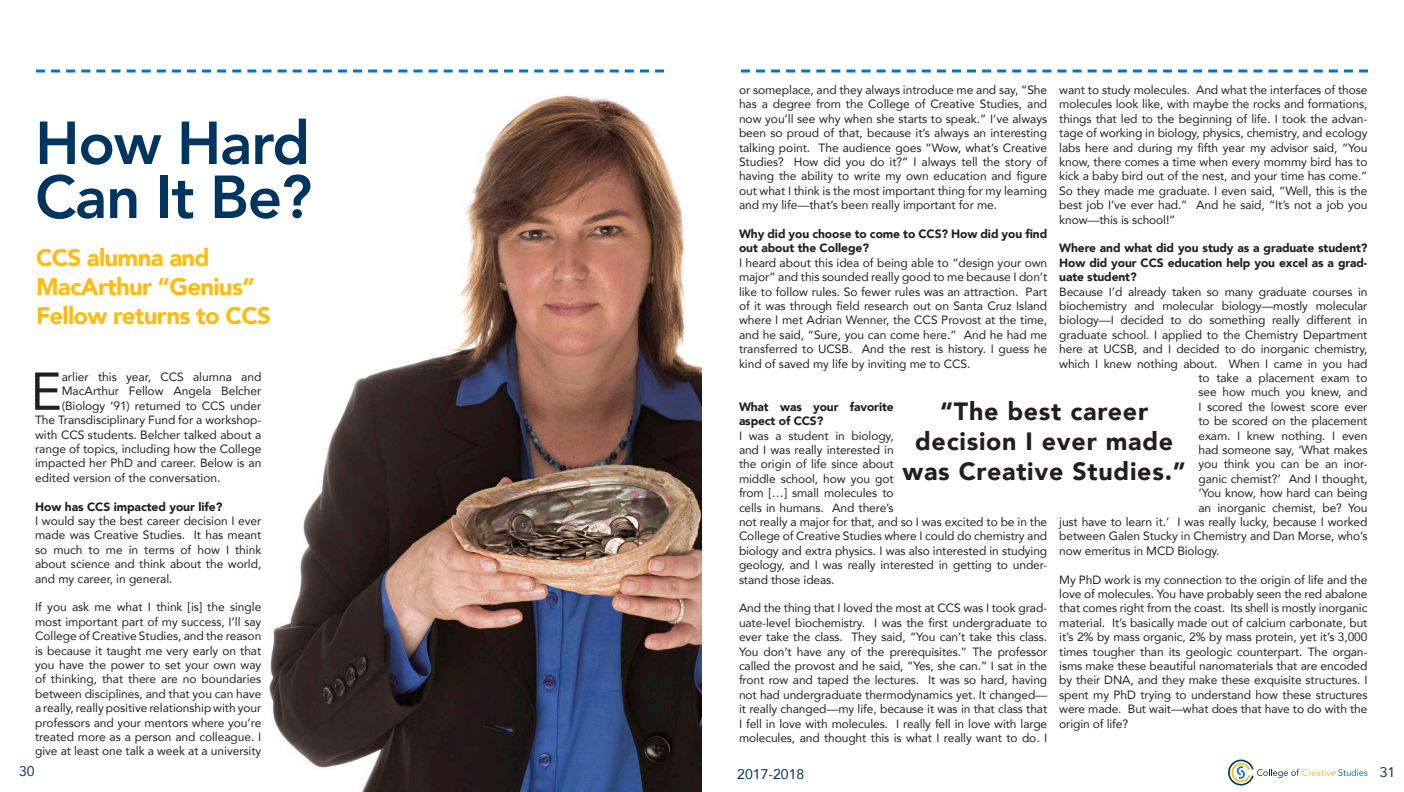
<style>
.page{position:relative;width:1404px;height:792px;background:#fff}
.page>*{position:absolute;margin:0;border:0;box-sizing:border-box;transform-origin:0 0}
.t1{font:800 60px/54px "Avenir";letter-spacing:-.02em;color:#003560}
.t2{font:52.7px "Avenir";color:#231f20}
.t3{font:900 25px/30px "Avenir";letter-spacing:.03em;color:#231f20;text-align:center}
.t4{font:900 24px/28.8px "Avenir";letter-spacing:-.03em;color:#fdbc12}
.t5{font:14px "Avenir";color:#003560}
.t6{font:12px/14.4px "Avenir";letter-spacing:-.01em;color:#231f20;text-align:justify}
.t7{font:900 12px/14.4px "Avenir";letter-spacing:-.01em;color:#231f20}
</style>
<div class="page">
<svg style="left:741px;top:70px;width:627px;height:2px"></svg>
<svg style="left:36px;top:70px;width:628px;height:2px"></svg>
<svg style="left:1228px;top:760px;width:139px;height:26px"></svg>
<img style="left:269px;top:94px;width:433px;height:698px">
<h1 class="t1" style="left:35px;top:116px;width:278px">How Hard<br>Can It Be?</h1>
<h3 class="t4" style="left:36px;top:243px;width:236px">CCS alumna and<br>MacArthur “Genius”<br>Fellow returns to CCS</h3>
<h2 class="t2" style="left:31px;top:349px;width:33px">E</h2>
<p class="t6" style="left:62px;top:369px;width:201px">arlier this year, CCS alumna and</p>
<p class="t6" style="left:62px;top:384px;width:201px">MacArthur Fellow Angela Belcher</p>
<p class="t6" style="left:62px;top:398px;width:201px">(Biology ‘91) returned to CCS under</p>
<p class="t6" style="left:35px;top:412px;width:228px">The Transdisciplinary Fund for a workshop-</p>
<p class="t6" style="left:35px;top:427px;width:228px">with CCS students. Belcher talked about a</p>
<p class="t6" style="left:35px;top:441px;width:228px">range of topics, including how the College</p>
<p class="t6" style="left:35px;top:456px;width:228px">impacted her PhD and career. Below is an</p>
<p class="t6" style="left:35px;top:470px;width:187px">edited version of the conversation.</p>
<p class="t7" style="left:35px;top:499px;width:189px">How has CCS impacted your life?</p>
<p class="t6" style="left:35px;top:513px;width:228px">I would say the best career decision I ever made was Creative Studies. It has meant so much to me in terms of how I think about science and think about the world, and my career, in general.</p>
<p class="t6" style="left:35px;top:600px;width:228px">If you ask me what I think [is] the single most important part of my success, I’ll say College of Creative Studies, and the reason is because it taught me very early on that you have the power to set your own way of thinking, that there are no boundaries between disciplines, and that you can have a really, really positive relationship with your professors and your mentors where you’re treated more as a person and colleague. I give at least one talk a week at a university</p>
<p class="t6" style="left:1059px;top:82px;width:310px">want to study molecules. And what the interfaces of those molecules look like, with maybe the rocks and formations, things that led to the beginning of life. I took the advan&shy;tage of working in biology, physics, chemistry, and ecology labs here and during my fifth year my advisor said, “You know, there comes a time when every mommy bird has to kick a baby bird out of the nest, and your time has come.” So they made me graduate. I even said, “Well, this is the best job I’ve ever had.” And he said, “It’s not a job you know—this is school!”</p>
<p class="t7" style="left:1059px;top:241px;width:310px;text-align:justify">Where and what did you study as a graduate student?<br>How did your CCS education help you excel as a grad&shy;uate student?</p>
<p class="t6" style="left:1059px;top:284px;width:310px">Because I’d already taken so many graduate courses in</p>
<p class="t6" style="left:1059px;top:298px;width:310px">biochemistry and molecular biology—mostly molecular</p>
<p class="t6" style="left:1059px;top:313px;width:310px">biology—I decided to do something really different in</p>
<p class="t6" style="left:1059px;top:327px;width:310px">graduate school. I applied to the Chemistry Department</p>
<p class="t6" style="left:1059px;top:342px;width:310px">here at UCSB, and I decided to do inorganic chemistry,</p>
<p class="t6" style="left:1059px;top:356px;width:310px">which I knew nothing about. When I came in you had</p>
<p class="t6" style="left:1199px;top:370px;width:171px">to take a placement exam to</p>
<p class="t6" style="left:1199px;top:385px;width:171px">see how much you knew, and</p>
<p class="t6" style="left:1199px;top:399px;width:171px">I scored the lowest score ever</p>
<p class="t6" style="left:1199px;top:414px;width:171px">to be scored on the placement</p>
<p class="t6" style="left:1199px;top:428px;width:171px">exam. I knew nothing. I even</p>
<p class="t6" style="left:1199px;top:442px;width:171px">had someone say, ‘What makes</p>
<p class="t6" style="left:1199px;top:457px;width:171px">you think you can be an inor-</p>
<p class="t6" style="left:1199px;top:471px;width:171px">ganic chemist?’ And I thought,</p>
<p class="t6" style="left:1199px;top:486px;width:170px">‘You know, how hard can being</p>
<p class="t6" style="left:1199px;top:500px;width:171px">an inorganic chemist, be? You</p>
<p class="t6" style="left:1059px;top:514px;width:310px">just have to learn it.’ I was really lucky, because I worked</p>
<p class="t6" style="left:1059px;top:529px;width:310px">between Galen Stucky in Chemistry and Dan Morse, who’s</p>
<p class="t6" style="left:1059px;top:543px;width:162px">now emeritus in MCD Biology.</p>
<p class="t6" style="left:1059px;top:572px;width:310px">My PhD work is my connection to the origin of life and the love of molecules. You have probably seen the red abalone that comes right from the coast. Its shell is mostly inorganic material. It’s basically made out of calcium carbonate, but it’s 2% by mass organic, 2% by mass protein, yet it’s 3,000 times tougher than its geologic counterpart. The organ&shy;isms make these beautiful nanomaterials that are encoded by their DNA, and they make these exquisite structures. I spent my PhD trying to understand how these structures were made. But wait—what does that have to do with the origin of life?</p>
<p class="t6" style="left:739px;top:82px;width:310px">or someplace, and they always introduce me and say, “She has a degree from the College of Creative Studies, and now you’ll see why when she starts to speak.” I’ve always been so proud of that, because it’s always an interesting talking point. The audience goes “Wow, what’s Creative Studies? How did you do it?” I always tell the story of having the ability to write my own education and figure out what I think is the most important thing for my learning and my life—that’s been really important for me.</p>
<p class="t7" style="left:739px;top:226px;width:310px">Why did you choose to come to CCS? How did you find out about the College?</p>
<p class="t6" style="left:739px;top:255px;width:310px">I heard about this idea of being able to “design your own major” and this sounded really good to me because I don’t like to follow rules. So fewer rules was an attraction. Part of it was through field research out on Santa Cruz Island where I met Adrian Wenner, the CCS Provost at the time, and he said, “Sure, you can come here.” And he had me transferred to UCSB. And the rest is history. I guess he kind of saved my life by inviting me to CCS.</p>
<p class="t7" style="left:739px;top:399px;width:156px">What was your favorite aspect of CCS?</p>
<p class="t6" style="left:739px;top:428px;width:310px;text-align:left">I was a student in biology,<br>and I was really interested in<br>the origin of life since about<br>middle school, how you got<br>from […] small molecules to<br>cells in humans. And there’s<br>not really a major for that, and so I was excited to be in the College of Creative Studies where I could do chemistry and biology and extra physics. I was also interested in studying geology, and I was really interested in getting to under&shy;stand those ideas.</p>
<p class="t6" style="left:739px;top:601px;width:310px">And the thing that I loved the most at CCS was I took grad&shy;uate-level biochemistry. I was the first undergraduate to ever take the class. They said, “You can’t take this class.<br>You don’t have any of the prerequisites.” The professor called the provost and he said, “Yes, she can.” I sat in the front row and taped the lectures. It was so hard, having not had undergraduate thermodynamics yet. It changed— it really changed—my life, because it was in that class that I fell in love with molecules. I really fell in love with large molecules, and thought this is what I really want to do. I</p>
<h3 class="t3" style="left:903px;top:396px;width:285px">“The best career decision I ever made was Creative Studies.”</h3>
<p class="t5" style="left:19px;top:760px;width:17px">30</p>
<p class="t5" style="left:737px;top:763px;width:68px">2017-2018</p>
<p class="t5" style="left:1380px;top:761px;width:17px">31</p>
</div>
